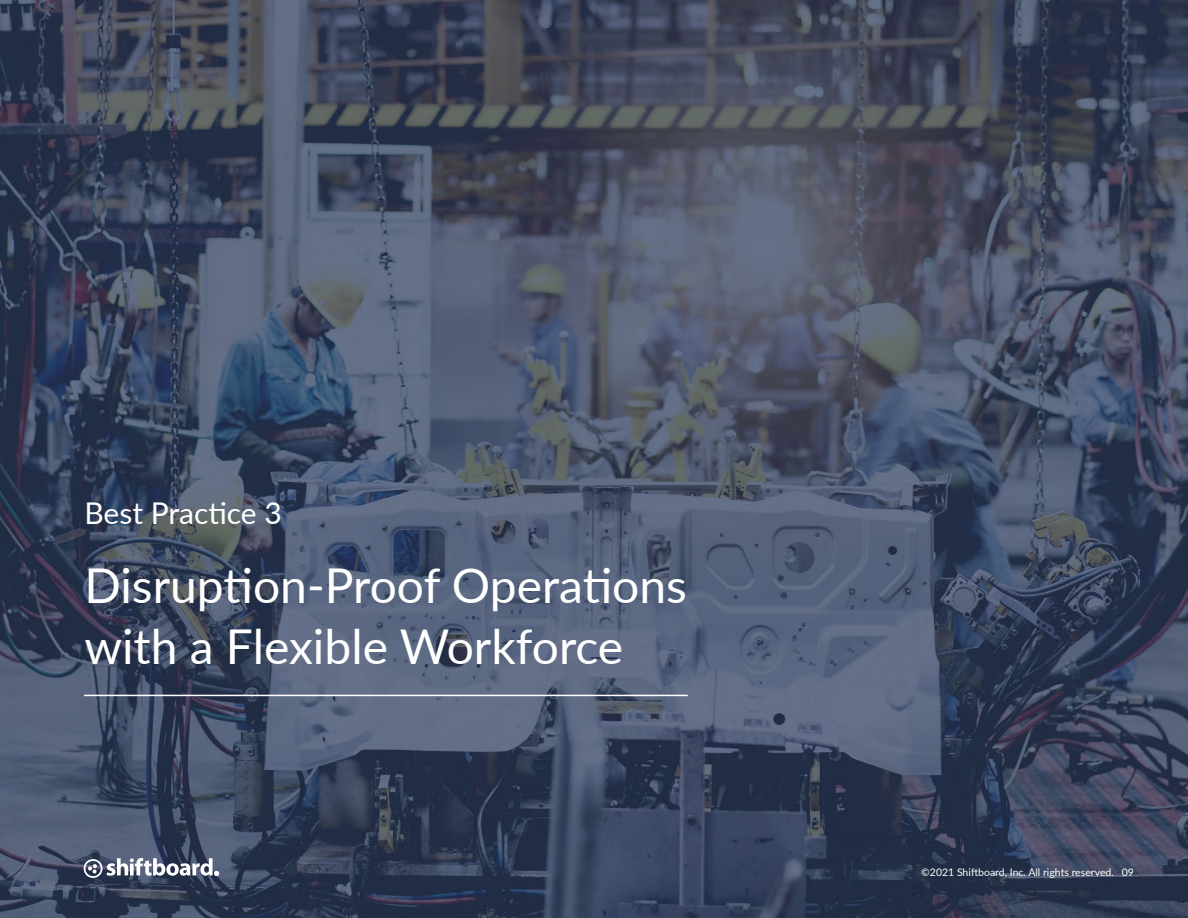
<style>
.page{position:relative;width:1188px;height:918px;background:#fff}
.page>*{position:absolute;margin:0;border:0;box-sizing:border-box;transform-origin:0 0}
.t1{font:48px/61.5px "Lato";color:#fff}
.t2{font:30px "Lato";letter-spacing:-.005em;color:#fff}
.t3{font:10.5px "Lato";color:#fff}
.t4{font:700 5.25px "Lato";color:#fff}
</style>
<div class="page">
<img style="left:0;top:0;width:1188px;height:918px">
<hr style="left:84px;top:695px;width:604px;height:1px;background:#fff">
<svg style="left:82px;top:858px;width:131px;height:21px"></svg>
<p class="t2" style="left:84px;top:491px;width:199px">Best Practice 3</p>
<p class="t1" style="left:84px;top:553px;width:604px">Disruption-Proof Operations with a Flexible Workforce</p>
<p class="t4" style="left:214px;top:870px;width:6px">®</p>
<p class="t3" style="left:921px;top:865px;width:214px">©2021 Shiftboard, Inc. All rights reserved. 09</p>
</div>
